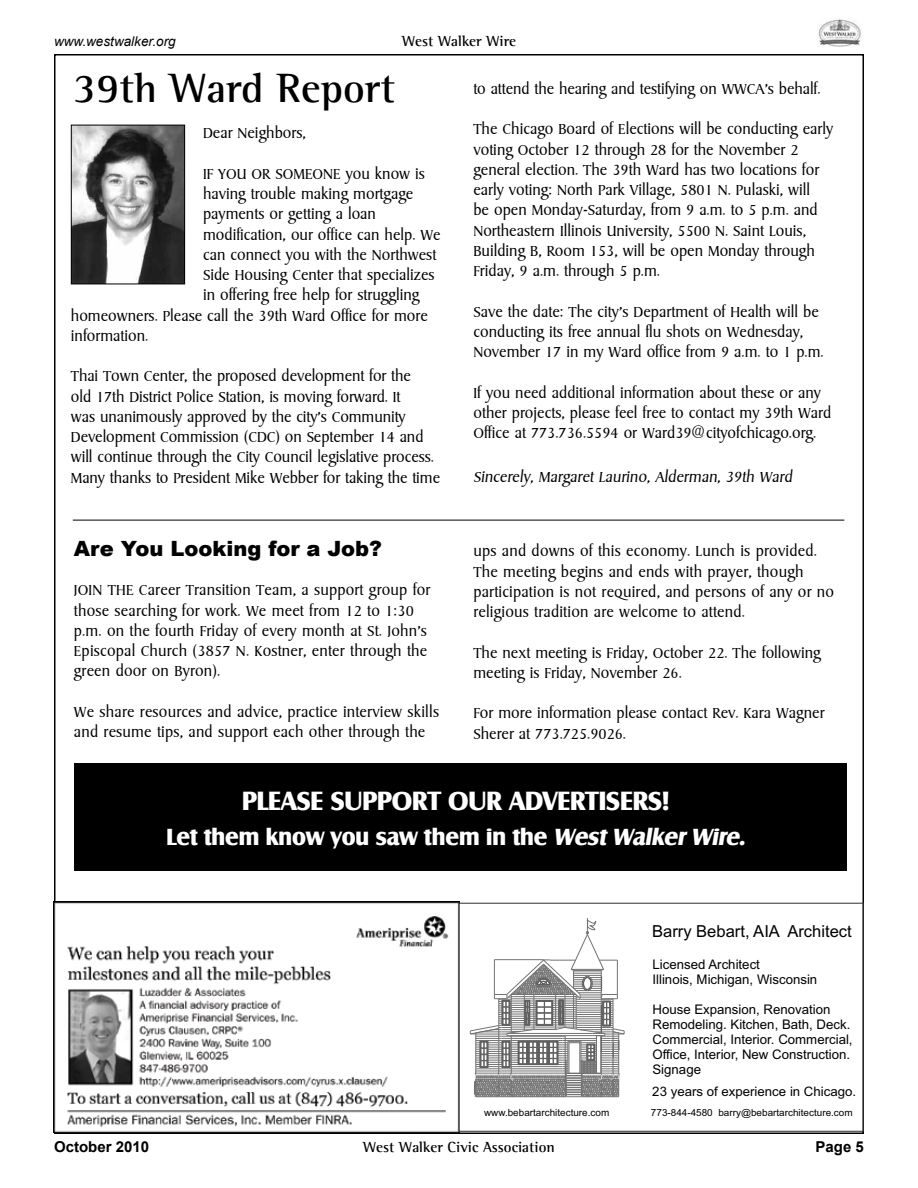
<style>
.page{position:relative;width:918px;height:1188px;background:#fff}
.page>*{position:absolute;margin:0;border:0;box-sizing:border-box;transform-origin:0 0}
.t1{font:700 42px "Agfa Rotis Semi Serif";color:#000}
.t2{font:700 25.5px "Salzburg";color:#fff}
.t3{font:700 22.5px "Salzburg";color:#fff}
.t4{font:900 21px "Arial";color:#000}
.t5{font:300 17.25px/20.2px "Sydney";color:#000}
.t6{font:16.5px "Arial";color:#000}
.t7{font:700 15px "Agfa Rotis Semi Serif";color:#000}
.t8{font:700 15px "Arial";color:#000}
.t9{font:italic 13.5px "Arial";color:#000}
.t10{font:13.2px/14.9px "Arial";color:#000}
.t11{font:13.05px "Arial";color:#000}
.t12{font:9.9px "Arial";color:#000}
.t13{font:9.75px "Arial";color:#000}
.s1{font-style:italic}
</style>
<div class="page">
<img style="left:818px;top:19px;width:44px;height:27px">
<img style="left:73px;top:127px;width:110px;height:155px">
<div style="left:71px;top:125px;width:114px;height:159px;border:1px solid #000"></div>
<hr style="left:73px;top:520px;width:771px;height:1px;background:#000">
<div style="left:74px;top:763px;width:773px;height:108px;background:#000"></div>
<img style="left:54px;top:901px;width:405px;height:232px">
<svg style="left:470px;top:918px;width:155px;height:180px"></svg>
<div style="left:459px;top:903px;width:405px;height:229px;border:1px solid #2d2d2d"></div>
<p class="t9" style="left:54px;top:32px;width:123px">www.westwalker.org</p>
<p class="t7" style="left:402px;top:32px;width:115px">West Walker Wire</p>
<h1 class="t1" style="left:73px;top:62px;width:324px">39th Ward Report</h1>
<p class="t5" style="left:203px;top:124px;width:104px">Dear Neighbors,</p>
<p class="t5" style="left:203px;top:164px;width:224px">If you or someone you know is</p>
<p class="t5" style="left:203px;top:184px;width:212px">having trouble making mortgage</p>
<p class="t5" style="left:203px;top:205px;width:175px">payments or getting a loan</p>
<p class="t5" style="left:203px;top:225px;width:239px">modification, our office can help. We</p>
<p class="t5" style="left:203px;top:245px;width:235px">can connect you with the Northwest</p>
<p class="t5" style="left:203px;top:265px;width:233px">Side Housing Center that specializes</p>
<p class="t5" style="left:203px;top:286px;width:218px">in offering free help for struggling</p>
<p class="t5" style="left:71px;top:306px;width:359px">homeowners. Please call the 39th Ward Office for more</p>
<p class="t5" style="left:71px;top:326px;width:79px">information.</p>
<p class="t5" style="left:71px;top:367px;width:371px">Thai Town Center, the proposed development for the<br>old 17th District Police Station, is moving forward. It<br>was unanimously approved by the city’s Community Development Commission (CDC) on September 14 and will continue through the City Council legislative process.<br>Many thanks to President Mike Webber for taking the time</p>
<p class="t5" style="left:473px;top:79px;width:349px">to attend the hearing and testifying on WWCA’s behalf.</p>
<p class="t5" style="left:473px;top:120px;width:362px">The Chicago Board of Elections will be conducting early voting October 12 through 28 for the November 2 general election. The 39th Ward has two locations for early voting: North Park Village, 5801 N. Pulaski, will<br>be open Monday-Saturday, from 9 a.m. to 5 p.m. and Northeastern Illinois University, 5500 N. Saint Louis, Building B, Room 153, will be open Monday through Friday, 9 a.m. through 5 p.m.</p>
<p class="t5" style="left:473px;top:302px;width:352px">Save the date: The city’s Department of Health will be conducting its free annual flu shots on Wednesday,<br>November 17 in my Ward office from 9 a.m. to 1 p.m.</p>
<p class="t5" style="left:473px;top:383px;width:360px">If you need additional information about these or any other projects, please feel free to contact my 39th Ward<br>Office at 773.736.5594 or Ward39@cityofchicago.org.</p>
<p class="t5" style="left:473px;top:467px;width:323px">Sincerely, Margaret Laurino, Alderman, 39th Ward</p>
<p class="t4" style="left:74px;top:533px;width:310px">Are You Looking for a Job?</p>
<p class="t5" style="left:74px;top:581px;width:358px">Join the Career Transition Team, a support group for those searching for work. We meet from 12 to 1:30 p.m. on the fourth Friday of every month at St. John’s Episcopal Church (3857 N. Kostner, enter through the green door on Byron).</p>
<p class="t5" style="left:74px;top:702px;width:367px">We share resources and advice, practice interview skills and resume tips, and support each other through the</p>
<p class="t5" style="left:473px;top:542px;width:362px">ups and downs of this economy. Lunch is provided.<br>The meeting begins and ends with prayer, though participation is not required, and persons of any or no religious tradition are welcome to attend.</p>
<p class="t5" style="left:473px;top:643px;width:349px">The next meeting is Friday, October 22. The following meeting is Friday, November 26.</p>
<p class="t5" style="left:473px;top:704px;width:353px">For more information please contact Rev. Kara Wagner<br>Sherer at 773.725.9026.</p>
<h2 class="t2" style="left:242px;top:785px;width:428px">PLEASE SUPPORT OUR ADVERTISERS!</h2>
<h3 class="t3" style="left:166px;top:823px;width:583px">LET THEM KNOW YOU SAW THEM IN THE <span class="s1">West Walker Wire</span>.</h3>
<p class="t12" style="left:484px;top:1106px;width:127px">www.bebartarchitecture.com</p>
<p class="t6" style="left:652px;top:920px;width:201px">Barry Bebart, AIA Architect</p>
<p class="t10" style="left:652px;top:959px;width:166px">Licensed Architect<br>Illinois, Michigan, Wisconsin</p>
<p class="t10" style="left:652px;top:1004px;width:202px">House Expansion, Renovation<br>Remodeling. Kitchen, Bath, Deck.<br>Commercial, Interior. Commercial,<br>Office, Interior, New Construction.<br>Signage</p>
<p class="t11" style="left:652px;top:1083px;width:205px">23 years of experience in Chicago.</p>
<p class="t13" style="left:651px;top:1107px;width:203px">773-844-4580 barry@bebartarchitecture.com</p>
<p class="t8" style="left:54px;top:1137px;width:97px">October 2010</p>
<p class="t7" style="left:363px;top:1138px;width:193px">West Walker Civic Association</p>
<p class="t8" style="left:816px;top:1137px;width:50px">Page 5</p>
</div>
